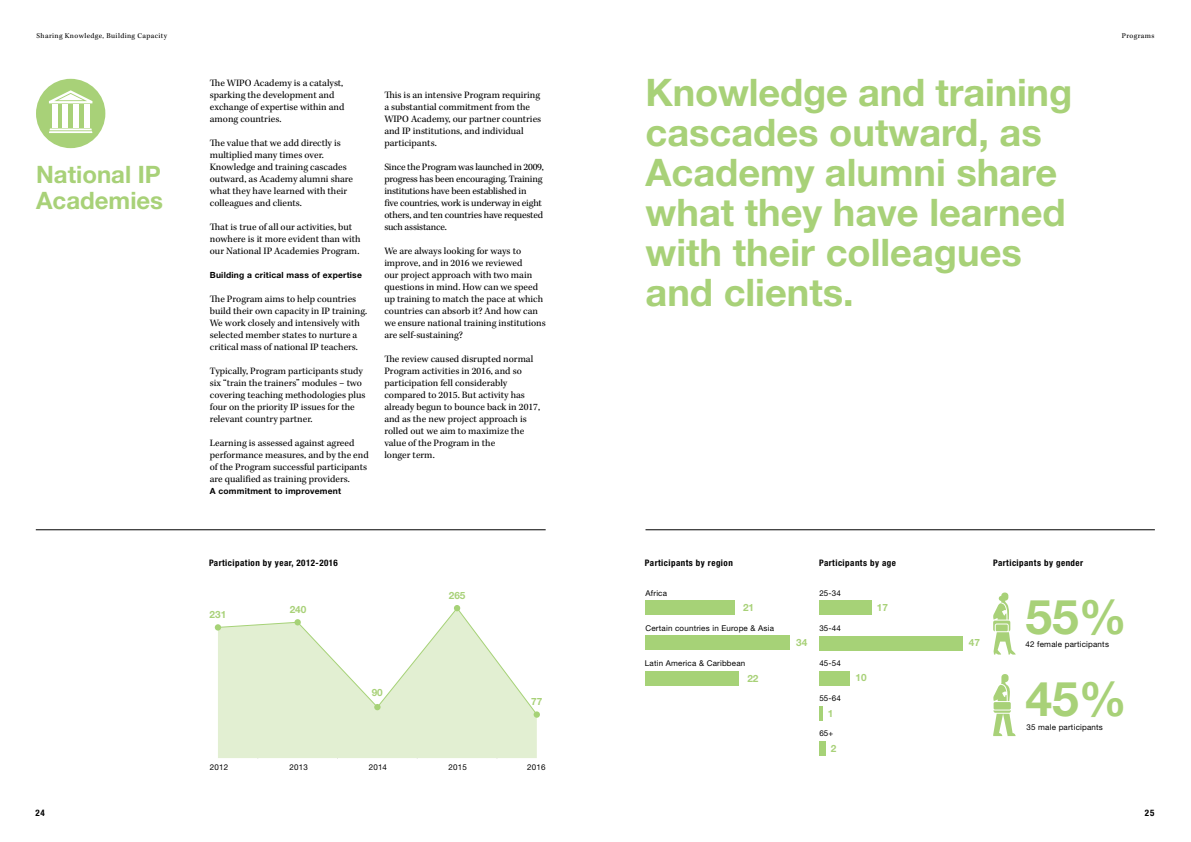
<style>
.page{position:relative;width:1191px;height:842px;background:#fff}
.page>*{position:absolute;margin:0;border:0;box-sizing:border-box;transform-origin:0 0}
.t1{font:700 48px "Helvetica Neue LT Std";color:#a8d178}
.t2{font:700 38px/40px "Helvetica Neue LT Std";color:#a8d178}
.t3{font:700 24px/26px "Helvetica Neue LT Std";color:#a8d178}
.t4{font:10px/12px "Kepler Std";color:#000}
.t5{font:10px/12px "Kepler Std";letter-spacing:-.02em;color:#000}
.t6{font:700 10px "Helvetica Neue LT Std";color:#a8d178}
.t7{font:700 condensed 9px "Helvetica Neue LT Std";letter-spacing:.05em;color:#000}
.t8{font:700 8.5px "Helvetica Neue LT Std";letter-spacing:.025em;color:#000}
.t9{font:8px "Helvetica Neue LT Std";letter-spacing:.025em;color:#000}
.t10{font:7.5px "Kepler Std";letter-spacing:.05em;color:#000}
</style>
<div class="page">
<hr style="left:36px;top:529px;width:509px;height:1px;background:#000">
<svg style="left:993px;top:592px;width:22px;height:63px"></svg>
<svg style="left:993px;top:674px;width:17px;height:27px"></svg>
<div style="left:993px;top:702px;width:17px;height:7px;background:#a8d178"></div>
<svg style="left:993px;top:710px;width:22px;height:26px"></svg>
<hr style="left:645px;top:529px;width:509px;height:1px;background:#000">
<div style="left:218px;top:716px;width:319px;height:42px;background:#e2efd2"></div>
<div style="left:215px;top:624px;width:6px;height:7px;background:#a6d277;border-radius:50%"></div>
<svg style="left:217px;top:605px;width:318px;height:111px"></svg>
<div style="left:533px;top:711px;width:7px;height:7px;background:#a6d277;border-radius:50%"></div>
<div style="left:645px;top:601px;width:90px;height:14px;background:#a6d277"></div>
<div style="left:645px;top:636px;width:145px;height:14px;background:#a6d277"></div>
<div style="left:645px;top:671px;width:94px;height:14px;background:#a6d277"></div>
<div style="left:819px;top:601px;width:52px;height:14px;background:#a6d277"></div>
<div style="left:819px;top:636px;width:144px;height:14px;background:#a6d277"></div>
<div style="left:819px;top:671px;width:31px;height:14px;background:#a6d277"></div>
<hr style="left:819px;top:706px;width:3px;height:14px;background:#a6d277">
<div style="left:819px;top:741px;width:6px;height:15px;background:#a6d277"></div>
<div style="left:36px;top:79px;width:69px;height:69px;background:#a8d178;border-radius:50%"></div>
<div style="left:52px;top:104px;width:5px;height:24px;background:#fff"></div>
<svg style="left:49px;top:90px;width:43px;height:13px"></svg>
<div style="left:63px;top:104px;width:5px;height:24px;background:#fff"></div>
<div style="left:73px;top:104px;width:6px;height:24px;background:#fff"></div>
<div style="left:84px;top:104px;width:5px;height:24px;background:#fff"></div>
<svg style="left:49px;top:129px;width:43px;height:4px"></svg>
<p class="t10" style="left:37px;top:32px;width:132px">Sharing Knowledge, Building Capacity</p>
<h3 class="t3" style="left:36px;top:160px;width:129px">National IP<br>Academies</h3>
<p class="t7" style="left:35px;top:807px;width:11px">24</p>
<p class="t4" style="left:210px;top:77px;width:136px">The WIPO Academy is a catalyst, sparking the development and exchange of expertise within and among countries.</p>
<p class="t4" style="left:210px;top:137px;width:145px">The value that we add directly is multiplied many times over.<br>Knowledge and training cascades outward, as Academy alumni share what they have learned with their colleagues and clients.</p>
<p class="t4" style="left:210px;top:221px;width:152px">That is true of all our activities, but nowhere is it more evident than with our National IP Academies Program.</p>
<p class="t8" style="left:210px;top:270px;width:154px">Building a critical mass of expertise</p>
<p class="t4" style="left:210px;top:293px;width:159px">The Program aims to help countries build their own capacity in IP training.<br>We work closely and intensively with selected member states to nurture a critical mass of national IP teachers.</p>
<p class="t4" style="left:210px;top:365px;width:157px">Typically, Program participants study six “train the trainers” modules – two covering teaching methodologies plus four on the priority IP issues for the relevant country partner.</p>
<p class="t4" style="left:210px;top:437px;width:160px">Learning is assessed against agreed performance measures, and by the end of the Program successful participants are qualified as training providers.</p>
<p class="t8" style="left:210px;top:486px;width:133px">A commitment to improvement</p>
<p class="t4" style="left:384px;top:89px;width:158px">This is an intensive Program requiring a substantial commitment from the<br>WIPO Academy, our partner countries and IP institutions, and individual participants.</p>
<p class="t5" style="left:384px;top:161px;width:161px">Since the Program was launched in 2009, progress has been encouraging. Training institutions have been established in<br>five countries, work is underway in eight others, and ten countries have requested such assistance.</p>
<p class="t4" style="left:384px;top:245px;width:163px">We are always looking for ways to improve, and in 2016 we reviewed<br>our project approach with two main questions in mind. How can we speed up training to match the pace at which countries can absorb it? And how can we ensure national training institutions are self-sustaining?</p>
<p class="t4" style="left:384px;top:353px;width:157px">The review caused disrupted normal<br>Program activities in 2016, and so participation fell considerably compared to 2015. But activity has already begun to bounce back in 2017, and as the new project approach is rolled out we aim to maximize the value of the Program in the<br>longer term.</p>
<p class="t7" style="left:209px;top:557px;width:130px">Participation by year, 2012-2016</p>
<p class="t6" style="left:209px;top:608px;width:18px">231</p>
<p class="t6" style="left:290px;top:604px;width:18px">240</p>
<p class="t6" style="left:449px;top:589px;width:18px">265</p>
<p class="t6" style="left:372px;top:686px;width:13px">90</p>
<p class="t6" style="left:531px;top:696px;width:13px">77</p>
<p class="t9" style="left:210px;top:762px;width:20px">2012</p>
<p class="t9" style="left:289px;top:762px;width:20px">2013</p>
<p class="t9" style="left:369px;top:762px;width:20px">2014</p>
<p class="t9" style="left:448px;top:762px;width:20px">2015</p>
<p class="t9" style="left:527px;top:762px;width:20px">2016</p>
<h2 class="t2" style="left:645px;top:72px;width:428px">Knowledge and training cascades outward, as<br>Academy alumni share what they have learned with their colleagues and clients.</h2>
<p class="t10" style="left:1121px;top:32px;width:34px">Programs</p>
<p class="t7" style="left:645px;top:557px;width:89px">Participants by region</p>
<p class="t7" style="left:819px;top:557px;width:78px">Participants by age</p>
<p class="t7" style="left:993px;top:557px;width:92px">Participants by gender</p>
<p class="t9" style="left:645px;top:588px;width:23px">Africa</p>
<p class="t9" style="left:645px;top:623px;width:130px">Certain countries in Europe &amp; Asia</p>
<p class="t6" style="left:743px;top:601px;width:13px">21</p>
<p class="t9" style="left:645px;top:658px;width:102px">Latin America &amp; Caribbean</p>
<p class="t6" style="left:747px;top:672px;width:13px">22</p>
<p class="t6" style="left:796px;top:637px;width:13px">34</p>
<p class="t9" style="left:819px;top:588px;width:23px">25-34</p>
<p class="t9" style="left:819px;top:623px;width:23px">35-44</p>
<p class="t9" style="left:819px;top:658px;width:23px">45-54</p>
<p class="t9" style="left:819px;top:694px;width:23px">55-64</p>
<p class="t9" style="left:819px;top:729px;width:16px">65+</p>
<p class="t6" style="left:828px;top:707px;width:7px">1</p>
<p class="t6" style="left:877px;top:601px;width:13px">17</p>
<p class="t6" style="left:855px;top:672px;width:13px">10</p>
<p class="t6" style="left:968px;top:637px;width:13px">47</p>
<h1 class="t1" style="left:1025px;top:587px;width:103px">55%</h1>
<p class="t9" style="left:1025px;top:639px;width:85px">42 female participants</p>
<h1 class="t1" style="left:1025px;top:669px;width:103px">45%</h1>
<p class="t9" style="left:1026px;top:722px;width:78px">35 male participants</p>
<p class="t6" style="left:830px;top:742px;width:7px">2</p>
<p class="t7" style="left:1145px;top:807px;width:11px">25</p>
</div>
